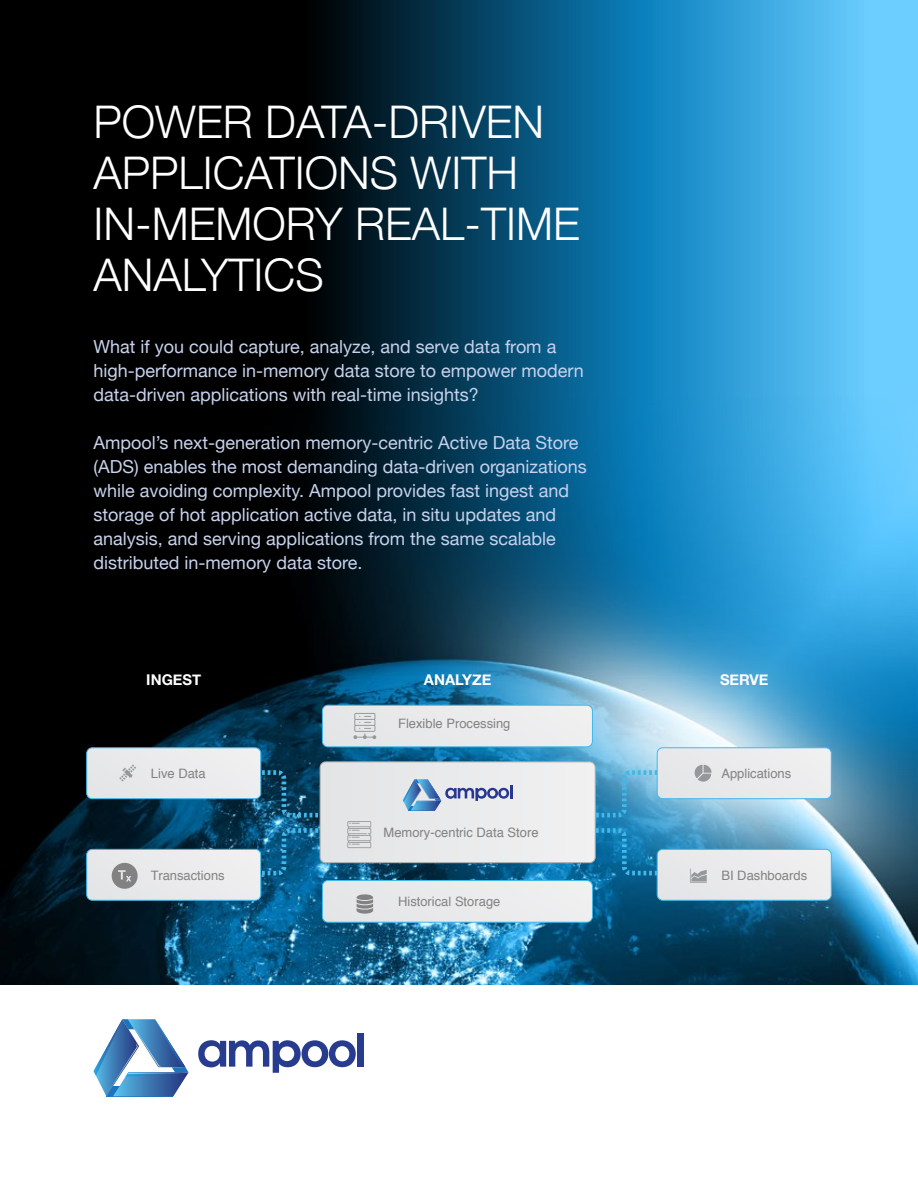
<style>
.page{position:relative;width:918px;height:1188px;background:#fff}
.page>*{position:absolute;margin:0;border:0;box-sizing:border-box;transform-origin:0 0}
.t1{font:300 45px/51px "Helvetica Neue";color:#fff}
.t2{font:18px/24px "Helvetica Neue";color:#c7d2ec}
.t3{font:700 14.85px "Helvetica Neue";color:#fff}
.t4{font:12.9px "Helvetica";color:#828282}
</style>
<div class="page">
<svg style="left:1px;top:0;width:916px;height:383px;background:#164b67"></svg>
<svg style="left:1px;top:383px;width:916px;height:13px;background:#154b66"></svg>
<img style="left:1px;top:396px;width:916px;height:589px">
<svg style="left:198px;top:1040px;width:158px;height:33px"></svg>
<div style="left:358px;top:1034px;width:6px;height:33px;background:#283c8f"></div>
<svg style="left:94px;top:1019px;width:95px;height:77px"></svg>
<div style="left:322px;top:880px;width:271px;height:43px;border:1px solid #fff;border-radius:6px"></div>
<svg style="left:87px;top:705px;width:744px;height:217px;background:#8eacbd"></svg>
<h1 class="t1" style="left:94px;top:93px;width:488px">POWER DATA-DRIVEN<br>APPLICATIONS WITH<br>IN-MEMORY REAL-TIME<br>ANALYTICS</h1>
<p class="t2" style="left:94px;top:335px;width:492px">What if you could capture, analyze, and serve data from a high-performance in-memory data store to empower modern data-driven applications with real-time insights?</p>
<p class="t2" style="left:94px;top:431px;width:495px">Ampool’s next-generation memory-centric Active Data Store (ADS) enables the most demanding data-driven organizations while avoiding complexity. Ampool provides fast ingest and storage of hot application active data, in situ updates and analysis, and serving applications from the same scalable distributed in-memory data store.</p>
<p class="t3" style="left:146px;top:668px;width:56px">INGEST</p>
<p class="t3" style="left:424px;top:668px;width:69px">ANALYZE</p>
<p class="t3" style="left:720px;top:668px;width:50px">SERVE</p>
<p class="t4" style="left:398px;top:714px;width:114px">Flexible Processing</p>
<p class="t4" style="left:151px;top:764px;width:56px">Live Data</p>
<p class="t4" style="left:721px;top:764px;width:71px">Applications</p>
<p class="t4" style="left:384px;top:823px;width:156px">Memory-centric Data Store</p>
<p class="t4" style="left:151px;top:865px;width:75px">Transactions</p>
<p class="t4" style="left:721px;top:865px;width:87px">BI Dashboards</p>
<p class="t4" style="left:398px;top:892px;width:104px">Historical Storage</p>
</div>
